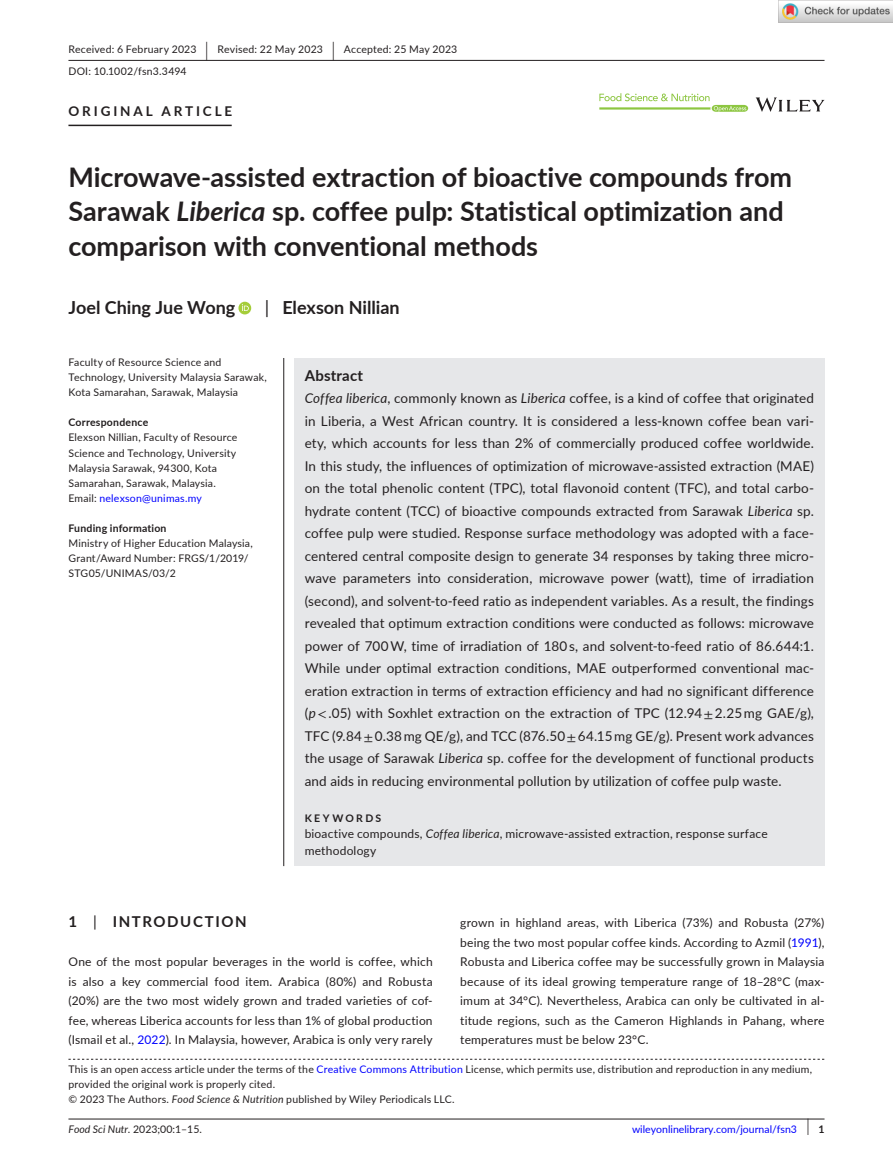
<style>
.page{position:relative;width:893px;height:1174px;background:#fff}
.page>*{position:absolute;margin:0;border:0;box-sizing:border-box;transform-origin:0 0}
.t1{font:700 27px/34.5px "Lato";letter-spacing:-.005em;color:#231f20}
.t2{font:700 18px "Lato";color:#231f20}
.t3{font:700 15px "Lato";letter-spacing:.1em;color:#231f20}
.t4{font:700 15px "Lato";letter-spacing:.015em;color:#231f20}
.t5{font:13.5px/22.5px "Lato";letter-spacing:.01em;color:#231f20;text-align:justify}
.t6{font:700 13.5px "Lato";letter-spacing:.215em;color:#231f20}
.t7{font:12px/19.5px "Lato";letter-spacing:.015em;color:#231f20;text-align:justify}
.t8{font:10.5px/15px "Lato";letter-spacing:.02em;color:#231f20}
.t9{font:10.5px "Lato";color:#00f}
.t10{font:700 10.5px "Lato";letter-spacing:.02em;color:#231f20}
.t11{font:700 10.5px "Lato";letter-spacing:.22em;color:#231f20}
.s1{font-size:19.65px}
.s2{font-style:italic}
.s3{font-weight:400}
.s4{color:#00f}
.s5{font-family:"STIX"}
.s6{font-size:17.4px;color:#231f20}
.s7{font-weight:700;color:#231f20}
</style>
<div class="page">
<hr style="left:68px;top:1118px;width:756px;height:1px;background:#231f20">
<svg style="left:756px;top:97px;width:68px;height:15px"></svg>
<svg style="left:599px;top:93px;width:149px;height:19px"></svg>
<hr style="left:68px;top:60px;width:756px;height:1px;background:#231f20">
<hr style="left:68px;top:125px;width:164px;height:1px;background:#231f20">
<div style="left:238px;top:302px;width:13px;height:12px;background:#a5cd39;border-radius:50%"></div>
<svg style="left:242px;top:304px;width:7px;height:7px"></svg>
<svg style="left:68px;top:1058px;width:756px;height:1px"></svg>
<div style="left:294px;top:358px;width:530px;height:507px;background:#e6e7e9"></div>
<hr style="left:283px;top:358px;width:1px;height:508px;background:#231f20">
<img style="left:779px;top:0;width:114px;height:23px">
<p class="t8" style="left:68px;top:38px;width:390px;line-height:21.8px">Received: 6 February 2023 <span class="s1">|</span> Revised: 22 May 2023 <span class="s1">|</span> Accepted: 25 May 2023<br>DOI: 10.1002/fsn3.3494</p>
<p class="t6" style="left:68px;top:101px;width:165px">ORIGINAL ARTICLE</p>
<h1 class="t1" style="left:68px;top:159px;width:725px">Microwave-assisted extraction of bioactive compounds from<br>Sarawak <span class="s2">Liberica</span> sp. coffee pulp: Statistical optimization and comparison with conventional methods</h1>
<h2 class="t2" style="left:68px;top:295px;width:168px">Joel Ching Jue Wong</h2>
<h2 class="t2" style="left:265px;top:295px;width:137px"><span class="s3">|</span> Elexson Nillian</h2>
<p class="t8" style="left:68px;top:355px;width:200px">Faculty of Resource Science and<br>Technology, University Malaysia Sarawak,<br>Kota Samarahan, Sarawak, Malaysia</p>
<p class="t10" style="left:68px;top:415px;width:81px">Correspondence</p>
<p class="t8" style="left:68px;top:430px;width:170px">Elexson Nillian, Faculty of Resource Science and Technology, University Malaysia Sarawak, 94300, Kota Samarahan, Sarawak, Malaysia.<br>Email: <span class="s4">nelexson@unimas.my</span></p>
<p class="t10" style="left:68px;top:520px;width:100px">Funding information</p>
<p class="t8" style="left:68px;top:535px;width:186px">Ministry of Higher Education Malaysia,<br>Grant/Award Number: FRGS/1/2019/<br>STG05/UNIMAS/03/2</p>
<p class="t4" style="left:305px;top:364px;width:60px">Abstract</p>
<p class="t5" style="left:305px;top:386px;width:511px"><span class="s2">Coffea liberica</span>, commonly known as <span class="s2">Liberica</span> coffee, is a kind of coffee that originated in Liberia, a West African country. It is considered a less-known coffee bean vari&shy;ety, which accounts for less than 2% of commercially produced coffee worldwide.<br>In this study, the influences of optimization of microwave-assisted extraction (MAE) on the total phenolic content (TPC), total flavonoid content (TFC), and total carbo&shy;hydrate content (TCC) of bioactive compounds extracted from Sarawak <span class="s2">Liberica</span> sp. coffee pulp were studied. Response surface methodology was adopted with a face&shy;centered central composite design to generate 34 responses by taking three micro&shy;wave parameters into consideration, microwave power (watt), time of irradiation (second), and solvent-to-feed ratio as independent variables. As a result, the findings revealed that optimum extraction conditions were conducted as follows: microwave power of 700 W, time of irradiation of 180 s, and solvent-to-feed ratio of 86.644:1.<br>While under optimal extraction conditions, MAE outperformed conventional mac&shy;eration extraction in terms of extraction efficiency and had no significant difference (<span class="s2">p</span><span class="s5">&lt;</span> .05) with Soxhlet extraction on the extraction of TPC (12.94 <span class="s5">±</span> 2.25 mg GAE/g), TFC (9.84 <span class="s5">±</span> 0.38 mg QE/g), and TCC (876.50 <span class="s5">±</span> 64.15 mg GE/g). Present work advances the usage of Sarawak <span class="s2">Liberica</span> sp. coffee for the development of functional products and aids in reducing environmental pollution by utilization of coffee pulp waste.</p>
<p class="t11" style="left:305px;top:810px;width:78px">KEYWORDS</p>
<p class="t7" style="left:305px;top:825px;width:464px;line-height:16.5px">bioactive compounds, <span class="s2">Coffea liberica</span>, microwave-assisted extraction, response surface methodology</p>
<p class="t3" style="left:68px;top:911px;width:180px">1 <span class="s3">|</span> INTRODUCTION</p>
<p class="t7" style="left:68px;top:951px;width:366px">One of the most popular beverages in the world is coffee, which is also a key commercial food item. Arabica (80%) and Robusta (20%) are the two most widely grown and traded varieties of cof&shy;fee, whereas Liberica accounts for less than 1% of global production (Ismail et al., <span class="s4">2022</span>). In Malaysia, however, Arabica is only very rarely</p>
<p class="t7" style="left:460px;top:912px;width:366px">grown in highland areas, with Liberica (73%) and Robusta (27%) being the two most popular coffee kinds. According to Azmil (<span class="s4">1991</span>), Robusta and Liberica coffee may be successfully grown in Malaysia because of its ideal growing temperature range of 18–28°C (max&shy;imum at 34°C). Nevertheless, Arabica can only be cultivated in al&shy;titude regions, such as the Cameron Highlands in Pahang, where temperatures must be below 23°C.</p>
<p class="t8" style="left:68px;top:1061px;width:745px">This is an open access article under the terms of the <span class="s4">Creative Commons Attribution</span> License, which permits use, distribution and reproduction in any medium, provided the original work is properly cited.<br>© 2023 The Authors. <span class="s2">Food Science &amp; Nutrition</span> published by Wiley Periodicals LLC.</p>
<p class="t8" style="left:68px;top:1121px;width:135px"><span class="s2">Food Sci Nutr.</span> 2023;00:1–15.</p>
<p class="t9" style="left:632px;top:1121px;width:194px">wileyonlinelibrary.com/journal/fsn3 <span class="s6">|</span> <span class="s7">1</span></p>
</div>
